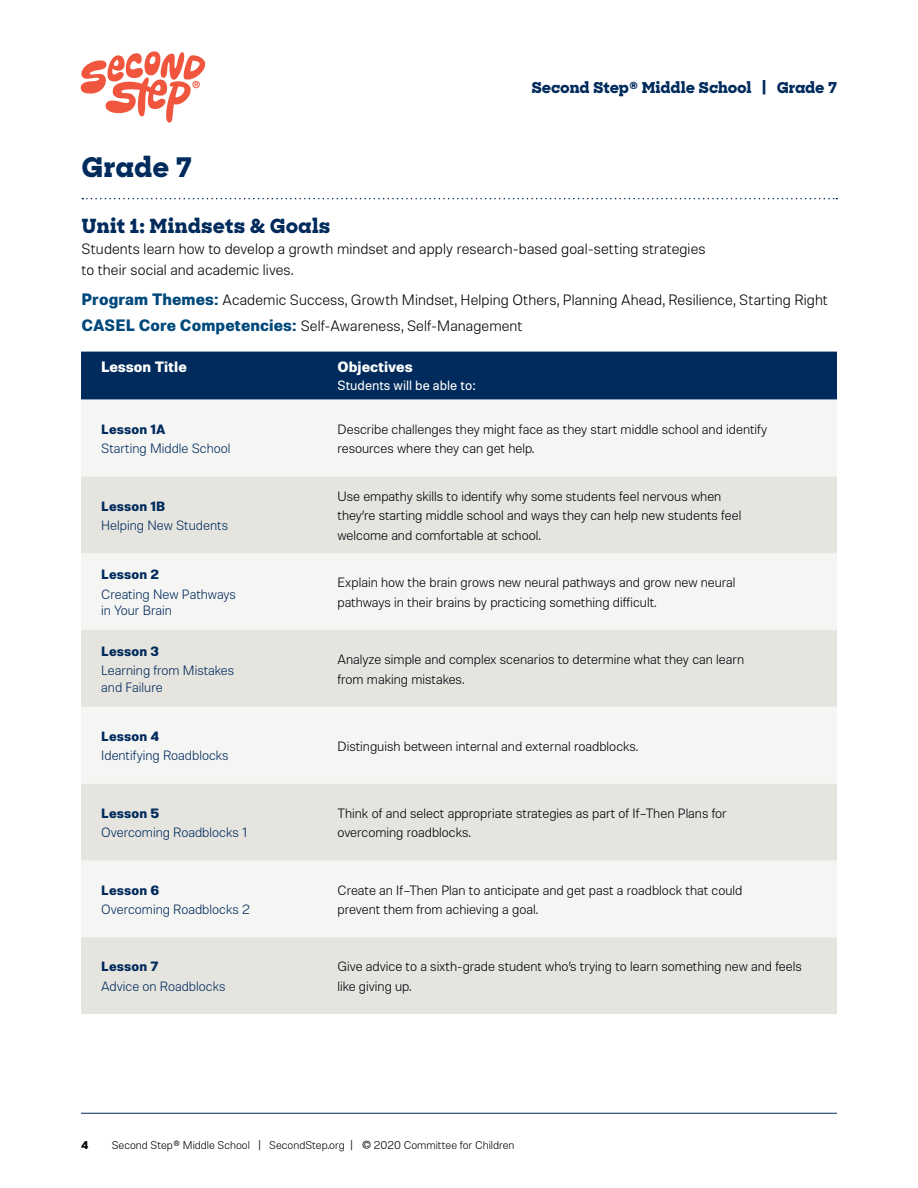
<style>
.page{position:relative;width:918px;height:1188px;background:#fff}
.page>*{position:absolute;margin:0;border:0;box-sizing:border-box;transform-origin:0 0}
.Grade_Levels{font:800 27px "Sharp Slab";color:#002b5c}
.Body_-_Bullet_point{font:800 19.5px "Sharp Slab";letter-spacing:.01em;color:#002b5c}
.Body_-_Bullet_point-2{font:300 15px/21px "Molde";letter-spacing:.005em;color:#000008}
.t1{font:800 15px "Sharp Slab";letter-spacing:-.01em;color:#002b5c}
._12_LS_Signature_Quo{font:700 15px "Molde";color:#fff}
._12_LS_Signature_Quo-2{font:300 13.5px/19.5px "Molde";color:#000008}
._12_LS_Signature_Quo-3{font:300 13.5px/19.5px "Molde";color:#002b5c}
._12_LS_Signature_Quo-4{font:13.5px "Molde";color:#fff}
.t2{font:300 11.25px "Molde";color:#000008}
.t3{font:700 11.25px "Molde";color:#000008}
.s1{font-family:"Molde";font-weight:700}
.s2{font-weight:700;font-size:16.5px;color:#00497b}
.s3{font-weight:700}
.s4{font-size:16.5px}
</style>
<div class="page">
<hr style="left:81px;top:1113px;width:756px;height:1px;background:#002b5c">
<svg style="left:80px;top:51px;width:126px;height:72px"></svg>
<div style="left:81px;top:352px;width:756px;height:48px;background:#002b5c"></div>
<div style="left:81px;top:400px;width:756px;height:76px;background:#f5f5f4"></div>
<svg style="left:81px;top:476px;width:756px;height:538px;fill:#e6e4df"></svg>
<svg style="left:82px;top:198px;width:755px;height:1px"></svg>
<p class="Grade_Levels" style="left:82px;top:147px;width:112px">Grade 7</p>
<p class="t1" style="left:531px;top:77px;width:307px">Second Step<span class="s1">®</span> Middle School | Grade 7</p>
<p class="Body_-_Bullet_point" style="left:82px;top:212px;width:250px">Unit 1: Mindsets &amp; Goals</p>
<p class="Body_-_Bullet_point-2" style="left:82px;top:238px;width:626px">Students learn how to develop a growth mindset and apply research-based goal-setting strategies to their social and academic lives.</p>
<p class="Body_-_Bullet_point-2" style="left:82px;top:289px;width:748px"><span class="s2">Program Themes:</span> Academic Success, Growth Mindset, Helping Others, Planning Ahead, Resilience, Starting Right</p>
<p class="Body_-_Bullet_point-2" style="left:82px;top:315px;width:442px"><span class="s2">CASEL Core Competencies:</span> Self-Awareness, Self-Management</p>
<p class="_12_LS_Signature_Quo" style="left:101px;top:357px;width:87px">Lesson Title</p>
<p class="_12_LS_Signature_Quo" style="left:338px;top:357px;width:77px">Objectives</p>
<p class="_12_LS_Signature_Quo-4" style="left:338px;top:377px;width:140px">Students will be able to:</p>
<p class="_12_LS_Signature_Quo-3" style="left:101px;top:419px;width:131px"><span class="s3">Lesson 1A<br></span>Starting Middle School</p>
<p class="_12_LS_Signature_Quo-2" style="left:338px;top:419px;width:431px">Describe challenges they might face as they start middle school and identify resources where they can get help.</p>
<p class="_12_LS_Signature_Quo-3" style="left:101px;top:496px;width:128px"><span class="s3">Lesson 1B<br></span>Helping New Students</p>
<p class="_12_LS_Signature_Quo-2" style="left:338px;top:486px;width:405px">Use empathy skills to identify why some students feel nervous when they’re starting middle school and ways they can help new students feel welcome and comfortable at school.</p>
<p class="_12_LS_Signature_Quo-3" style="left:101px;top:564px;width:136px"><span class="s3">Lesson 2<br></span>Creating New Pathways</p>
<p class="_12_LS_Signature_Quo-3" style="left:101px;top:600px;width:72px">in Your Brain</p>
<p class="_12_LS_Signature_Quo-2" style="left:338px;top:572px;width:400px">Explain how the brain grows new neural pathways and grow new neural pathways in their brains by practicing something difficult.</p>
<p class="_12_LS_Signature_Quo-3" style="left:101px;top:641px;width:134px"><span class="s3">Lesson 3<br></span>Learning from Mistakes</p>
<p class="_12_LS_Signature_Quo-3" style="left:101px;top:677px;width:63px">and Failure</p>
<p class="_12_LS_Signature_Quo-2" style="left:338px;top:649px;width:408px">Analyze simple and complex scenarios to determine what they can learn from making mistakes.</p>
<p class="_12_LS_Signature_Quo-3" style="left:101px;top:726px;width:129px"><span class="s3">Lesson 4<br></span>Identifying Roadblocks</p>
<p class="_12_LS_Signature_Quo-2" style="left:338px;top:736px;width:302px">Distinguish between internal and external roadblocks.</p>
<p class="_12_LS_Signature_Quo-3" style="left:101px;top:803px;width:147px"><span class="s3">Lesson 5<br></span>Overcoming Roadblocks 1</p>
<p class="_12_LS_Signature_Quo-2" style="left:338px;top:803px;width:391px">Think of and select appropriate strategies as part of If–Then Plans for overcoming roadblocks.</p>
<p class="_12_LS_Signature_Quo-3" style="left:101px;top:880px;width:150px"><span class="s3">Lesson 6<br></span>Overcoming Roadblocks 2</p>
<p class="_12_LS_Signature_Quo-2" style="left:338px;top:880px;width:406px">Create an If–Then Plan to anticipate and get past a roadblock that could prevent them from achieving a goal.</p>
<p class="_12_LS_Signature_Quo-3" style="left:101px;top:956px;width:126px"><span class="s3">Lesson 7<br></span>Advice on Roadblocks</p>
<p class="_12_LS_Signature_Quo-2" style="left:338px;top:956px;width:466px">Give advice to a sixth-grade student who’s trying to learn something new and feels like giving up.</p>
<p class="t3" style="left:81px;top:1137px;width:9px">4</p>
<p class="t2" style="left:112px;top:1138px;width:404px">Second Step® Middle School | SecondStep.org | <span class="s4">©</span> 2020 Committee for Children</p>
</div>
